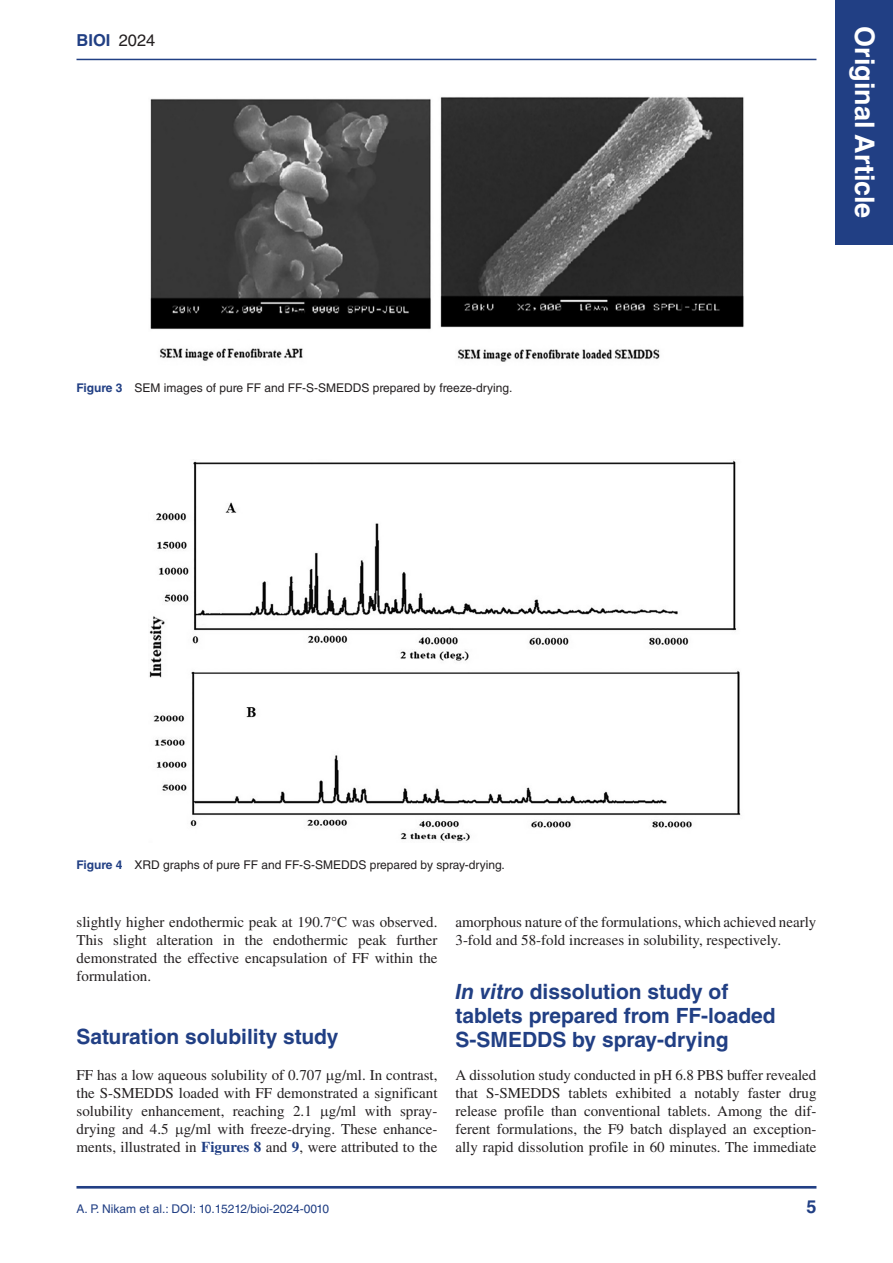
<style>
.page{position:relative;width:893px;height:1263px;background:#fff}
.page>*{position:absolute;margin:0;border:0;box-sizing:border-box;transform-origin:0 0}
.t1{font:700 27px "Helvetica LT Std";color:#fff}
.heading2{font:700 21px/24px "Helvetica LT Std";color:#213f84}
.t2{font:700 18px "Helvetica LT Std";color:#213f84}
.t3{font:700 16.5px "Helvetica LT Std";color:#213f84}
.Body{font:15px/18px "Times LT Std";color:#231f20;text-align:justify}
.Figure_Caption{font:12px "Helvetica LT Std";color:#231f20}
.t4{font:12px "Helvetica LT Std";color:#213f84}
.s1{font-weight:400;color:#231f20}
.s2{font-weight:700;color:#213f84}
.s3{font-style:italic}
</style>
<div class="page">
<hr style="left:76px;top:1186px;width:740px;height:2px;background:#213f84">
<img style="left:150px;top:97px;width:594px;height:265px">
<img style="left:149px;top:460px;width:592px;height:382px">
<hr style="left:76px;top:59px;width:740px;height:1px;background:#213f84">
<div style="left:835px;top:0;width:58px;height:245px;background:#213f84"></div>
<p class="t3" style="left:76px;top:30px;width:80px">BIOI <span class="s1">2024</span></p>
<h1 class="t1" style="left:881px;top:26px;width:193px;rotate:90deg">Original Article</h1>
<p class="Figure_Caption" style="left:76px;top:381px;width:437px"><span class="s2">Figure 3</span> SEM images of pure FF and FF-S-SMEDDS prepared by freeze-drying.</p>
<p class="Figure_Caption" style="left:76px;top:858px;width:430px"><span class="s2">Figure 4</span> XRD graphs of pure FF and FF-S-SMEDDS prepared by spray-drying.</p>
<p class="Body" style="left:76px;top:913px;width:362px">slightly higher endothermic peak at 190.7°C was observed.<br>This slight alteration in the endothermic peak further demonstrated the effective encapsulation of FF within the formulation.</p>
<h2 class="heading2" style="left:76px;top:1024px;width:263px">Saturation solubility study</h2>
<p class="Body" style="left:76px;top:1066px;width:362px">FF has a low aqueous solubility of 0.707 g/ml. In contrast, the S-SMEDDS loaded with FF demonstrated a significant solubility enhancement, reaching 2.1 g/ml with spray&shy;drying and 4.5 g/ml with freeze-drying. These enhance&shy;ments, illustrated in <span class="s2">Figures 8</span> and <span class="s2">9</span>, were attributed to the</p>
<p class="Body" style="left:455px;top:913px;width:362px">amorphous nature of the formulations, which achieved nearly<br>3-fold and 58-fold increases in solubility, respectively.</p>
<h2 class="heading2" style="left:455px;top:979px;width:322px"><span class="s3">In vitro</span> dissolution study of tablets prepared from FF-loaded<br>S-SMEDDS by spray-drying</h2>
<p class="Body" style="left:455px;top:1066px;width:362px">A dissolution study conducted in pH 6.8 PBS buffer revealed that S-SMEDDS tablets exhibited a notably faster drug release profile than conventional tablets. Among the dif&shy;ferent formulations, the F9 batch displayed an exception&shy;ally rapid dissolution profile in 60 minutes. The immediate</p>
<p class="t4" style="left:76px;top:1201px;width:254px">A. P. Nikam et al.: DOI: 10.15212/bioi-2024-0010</p>
<p class="t2" style="left:806px;top:1195px;width:12px">5</p>
</div>
